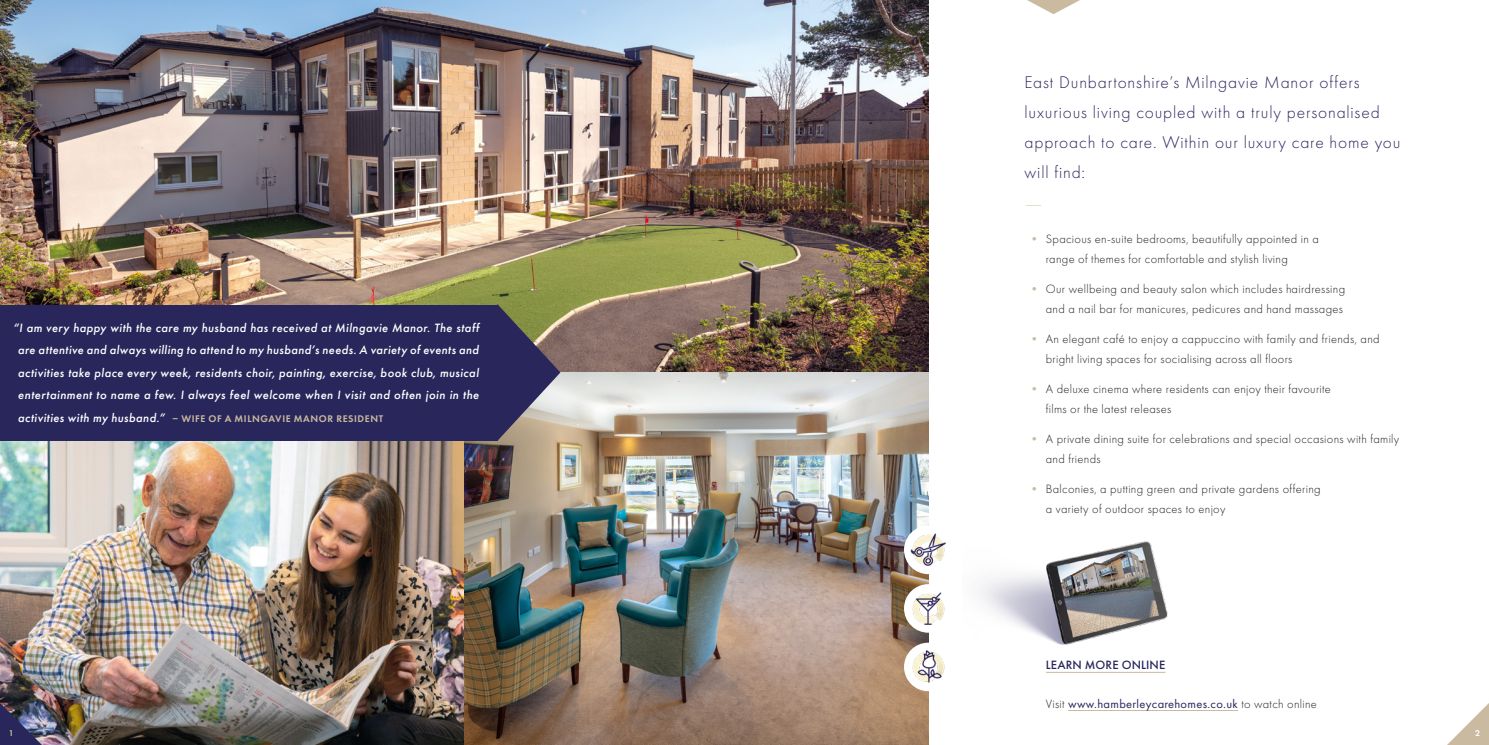
<style>
.page{position:relative;width:1489px;height:745px;background:#fff}
.page>*{position:absolute;margin:0;border:0;box-sizing:border-box;transform-origin:0 0}
.t1{font:300 17.5px/30px "Futura PT";letter-spacing:.045em;color:#28265b}
.t2{font:300 12.5px/20px "Futura PT";letter-spacing:.025em;color:#212121}
.t3{font:italic 500 12.5px/22.5px "Futura PT";letter-spacing:.03em;color:#fff;text-align:center}
.t4{font:12.5px "Futura PT";letter-spacing:.025em;color:#28265b}
.t5{font:500 12.5px "Futura PT";letter-spacing:.01em;color:#28265b}
.t6{font:300 12.5px "Futura PT";color:#cabba0;scale:2 1}
.t7{font:600 10px "Futura PT";letter-spacing:.06em;color:#cabba0}
.t8{font:600 8.75px "Futura PT";color:#cabba0}
.t9{font:600 8.75px "Futura PT";color:#fff}
.s1{font-weight:500;font-style:italic;font-size:12.5px;color:#fff}
.s2{font-weight:500;color:#cabba0}
.s3{font-weight:300;color:#212121}
</style>
<div class="page">
<img style="left:0;top:440px;width:464px;height:304px">
<img style="left:0;top:0;width:928px;height:372px">
<img style="left:464px;top:372px;width:464px;height:372px">
<img style="left:980px;top:541px;width:188px;height:104px">
<svg style="left:0;top:702px;width:42px;height:42px;background:#44456b"></svg>
<svg style="left:1448px;top:704px;width:40px;height:40px"></svg>
<svg style="left:497px;top:304px;width:63px;height:136px;background:#69656e"></svg>
<div style="left:904px;top:642px;width:48px;height:48px;background:#fff;border-radius:50%"></div>
<div style="left:904px;top:583px;width:48px;height:49px;background:#fff;border-radius:50%"></div>
<div style="left:904px;top:525px;width:48px;height:48px;background:#fff;border-radius:50%"></div>
<img style="left:907px;top:528px;width:39px;height:42px">
<img style="left:907px;top:587px;width:38px;height:42px">
<img style="left:907px;top:645px;width:38px;height:42px">
<div style="left:0;top:304px;width:497px;height:136px;background:#28265b"></div>
<svg style="left:1027px;top:0;width:53px;height:14px"></svg>
<hr style="left:1045px;top:671px;width:120px;height:1px;background:#cabba0">
<hr style="left:1068px;top:709px;width:169px;height:1px;background:#cabba0">
<p class="t3" style="left:13px;top:316px;width:467px">“I am very happy with the care my husband has received at Milngavie Manor. The staff are attentive and always willing to attend to my husband’s needs. A variety of events and activities take place every week, residents choir, painting, exercise, book club, musical entertainment to name a few. I always feel welcome when I visit and often join in the</p>
<p class="t7" style="left:18px;top:412px;width:367px"><span class="s1">activities with my husband.”</span> – WIFE OF A MILNGAVIE MANOR RESIDENT</p>
<h1 class="t1" style="left:1024px;top:67px;width:377px">East Dunbartonshire’s Milngavie Manor offers luxurious living coupled with a truly personalised approach to care. Within our luxury care home you will find:</h1>
<p class="t6" style="left:1024px;top:196px;width:11px">—</p>
<p class="t2" style="left:1045px;top:228px;width:274px;text-indent:-18px"><span class="s2">•</span> Spacious en-suite bedrooms, beautifully appointed in a range of themes for comfortable and stylish living</p>
<p class="t2" style="left:1028px;top:278px;width:318px;text-align:right"><span class="s2">•</span> Our wellbeing and beauty salon which includes hairdressing and a nail bar for manicures, pedicures and hand massages</p>
<p class="t2" style="left:1045px;top:328px;width:335px;text-indent:-18px"><span class="s2">•</span> An elegant café to enjoy a cappuccino with family and friends, and bright living spaces for socialising across all floors</p>
<p class="t2" style="left:1045px;top:378px;width:286px;text-indent:-18px"><span class="s2">•</span> A deluxe cinema where residents can enjoy their favourite films or the latest releases</p>
<p class="t2" style="left:1045px;top:428px;width:355px;text-indent:-18px"><span class="s2">•</span> A private dining suite for celebrations and special occasions with family and friends</p>
<p class="t2" style="left:1045px;top:478px;width:276px;text-indent:-18px"><span class="s2">•</span> Balconies, a putting green and private gardens offering a variety of outdoor spaces to enjoy</p>
<p class="t5" style="left:1045px;top:656px;width:121px">LEARN MORE ONLINE</p>
<p class="t4" style="left:1045px;top:696px;width:273px"><span class="s3">Visit</span> www.hamberleycarehomes.co.uk <span class="s3">to watch online</span></p>
<p class="t8" style="left:9px;top:727px;width:6px">1</p>
<p class="t9" style="left:1474px;top:727px;width:6px">2</p>
</div>
